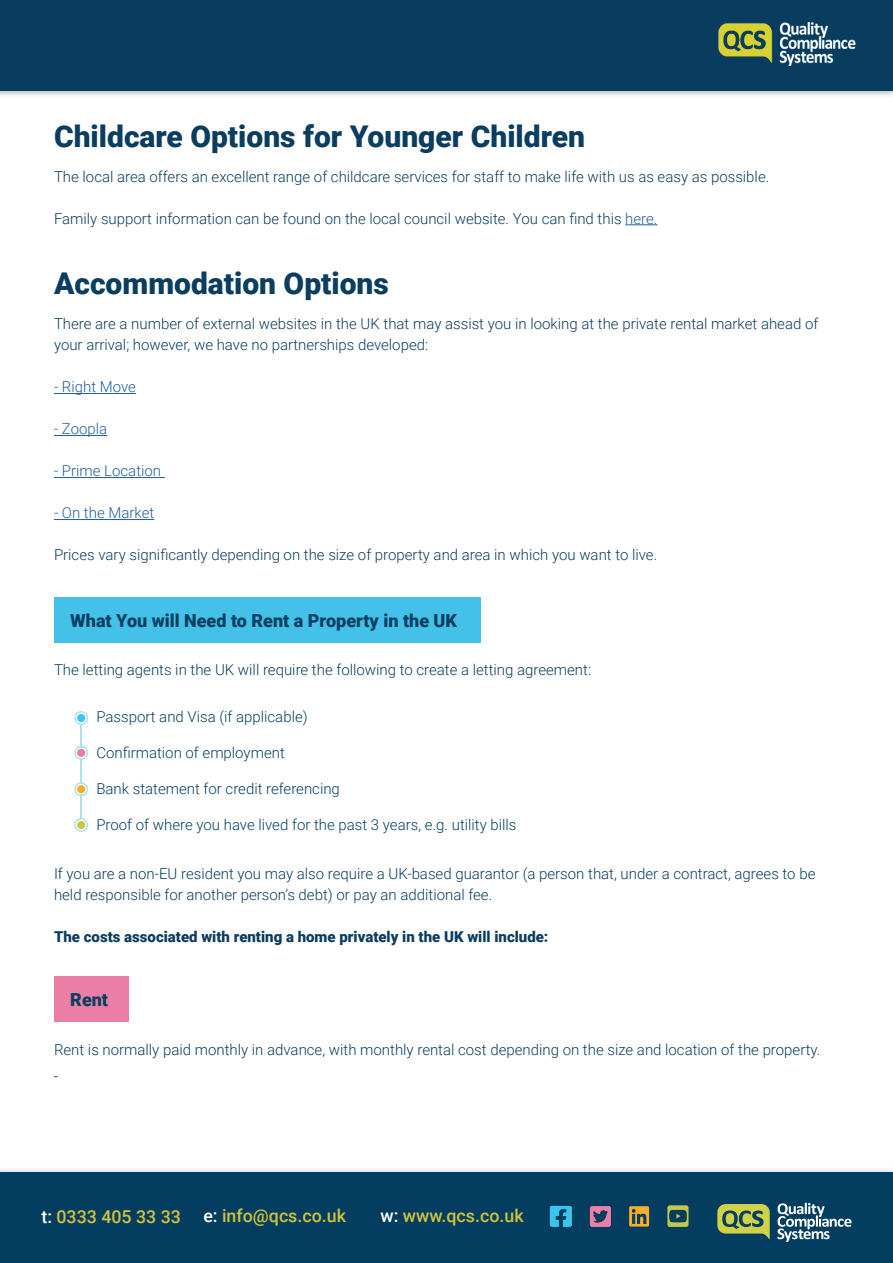
<style>
.page{position:relative;width:893px;height:1263px;background:#fff}
.page>*{position:absolute;margin:0;border:0;box-sizing:border-box;transform-origin:0 0}
.t1{font:900 30px "Roboto";color:#0a3d60}
.t2{font:900 18px "Roboto";color:#083f61}
.t3{font:500 17.85px "Roboto";color:#cfc43d}
.t4{font:300 15px/21px "Roboto";color:#0a3d60}
.t5{font:300 15px "Roboto";color:#054061}
.t6{font:900 15px "Roboto";color:#0a3d60}
.t7{font:300 15px "Roboto";color:#215e9e}
.s1{color:#215e9e}
.s2{color:#fff}
</style>
<div class="page">
<div style="left:0;top:0;width:893px;height:99px;background:#000;opacity:.42"></div>
<div style="left:0;top:0;width:893px;height:90px;background:#083d60"></div>
<img style="left:719px;top:23px;width:137px;height:43px">
<div style="left:0;top:1166px;width:893px;height:97px;background:#000;opacity:.42"></div>
<div style="left:0;top:1173px;width:893px;height:90px;background:#033d60"></div>
<img style="left:549px;top:1206px;width:23px;height:20px">
<img style="left:589px;top:1206px;width:22px;height:21px">
<img style="left:629px;top:1206px;width:21px;height:21px">
<img style="left:667px;top:1205px;width:22px;height:22px">
<svg style="left:717px;top:1204px;width:53px;height:36px"></svg>
<svg style="left:777px;top:1203px;width:74px;height:39px"></svg>
<div style="left:54px;top:976px;width:75px;height:46px;background:#ea7ea5"></div>
<hr style="left:625px;top:224px;width:32px;height:1px;background:#215e9e">
<hr style="left:54px;top:393px;width:82px;height:1px;background:#215e9e">
<hr style="left:54px;top:435px;width:53px;height:1px;background:#215e9e">
<hr style="left:54px;top:477px;width:111px;height:1px;background:#215e9e">
<hr style="left:54px;top:519px;width:100px;height:1px;background:#215e9e">
<div style="left:54px;top:597px;width:427px;height:46px;background:#43c1e9"></div>
<div style="left:74px;top:711px;width:14px;height:14px;border:2px solid #ade0ec;border-radius:50%"></div>
<div style="left:74px;top:782px;width:14px;height:14px;border:2px solid #ade0ec;border-radius:50%"></div>
<div style="left:74px;top:818px;width:14px;height:14px;border:2px solid #ade0ec;border-radius:50%"></div>
<div style="left:74px;top:746px;width:14px;height:14px;border:2px solid #ade0ec;border-radius:50%"></div>
<div style="left:77px;top:714px;width:8px;height:8px;background:#41c3eb;border-radius:50%"></div>
<div style="left:77px;top:785px;width:8px;height:8px;background:#f4af2e;border-radius:50%"></div>
<div style="left:77px;top:821px;width:8px;height:8px;background:#cfc53f;border-radius:50%"></div>
<div style="left:77px;top:749px;width:8px;height:8px;background:#e87ea4;border-radius:50%"></div>
<hr style="left:80px;top:724px;width:2px;height:23px;background:#ade0ec">
<hr style="left:80px;top:759px;width:2px;height:24px;background:#ade0ec">
<hr style="left:80px;top:795px;width:2px;height:24px;background:#ade0ec">
<h1 class="t1" style="left:54px;top:115px;width:533px">Childcare Options for Younger Children</h1>
<p class="t4" style="left:54px;top:165px;width:717px">The local area offers an excellent range of childcare services for staff to make life with us as easy as possible.</p>
<p class="t4" style="left:54px;top:207px;width:605px">Family support information can be found on the local council website. You can find this <span class="s1">here.</span></p>
<h1 class="t1" style="left:54px;top:263px;width:336px">Accommodation Options</h1>
<p class="t4" style="left:54px;top:313px;width:766px">There are a number of external websites in the UK that may assist you in looking at the private rental market ahead of your arrival; however, we have no partnerships developed:</p>
<p class="t7" style="left:54px;top:377px;width:83px">- Right Move</p>
<p class="t7" style="left:54px;top:419px;width:55px">- Zoopla</p>
<p class="t7" style="left:54px;top:461px;width:109px">- Prime Location</p>
<p class="t7" style="left:54px;top:503px;width:102px">- On the Market</p>
<p class="t4" style="left:54px;top:544px;width:605px">Prices vary significantly depending on the size of property and area in which you want to live.</p>
<p class="t2" style="left:70px;top:608px;width:388px">What You will Need to Rent a Property in the UK</p>
<p class="t4" style="left:54px;top:659px;width:539px">The letting agents in the UK will require the following to create a letting agreement:</p>
<p class="t5" style="left:96px;top:706px;width:213px">Passport and Visa (if applicable)</p>
<p class="t5" style="left:96px;top:742px;width:190px">Confirmation of employment</p>
<p class="t5" style="left:96px;top:778px;width:245px">Bank statement for credit referencing</p>
<p class="t5" style="left:96px;top:814px;width:422px">Proof of where you have lived for the past 3 years, e.g. utility bills</p>
<p class="t4" style="left:54px;top:862px;width:763px">If you are a non-EU resident you may also require a UK-based guarantor (a person that, under a contract, agrees to be held responsible for another person’s debt) or pay an additional fee.</p>
<p class="t6" style="left:54px;top:926px;width:496px">The costs associated with renting a home privately in the UK will include:</p>
<p class="t2" style="left:70px;top:987px;width:39px">Rent</p>
<p class="t4" style="left:54px;top:1038px;width:768px">Rent is normally paid monthly in advance, with monthly rental cost depending on the size and location of the property.</p>
<p class="t3" style="left:41px;top:1204px;width:141px"><span class="s2">t:</span> 0333 405 33 33</p>
<p class="t3" style="left:203px;top:1203px;width:144px"><span class="s2">e:</span> info@qcs.co.uk</p>
<p class="t3" style="left:380px;top:1203px;width:145px"><span class="s2">w:</span> www.qcs.co.uk</p>
</div>
